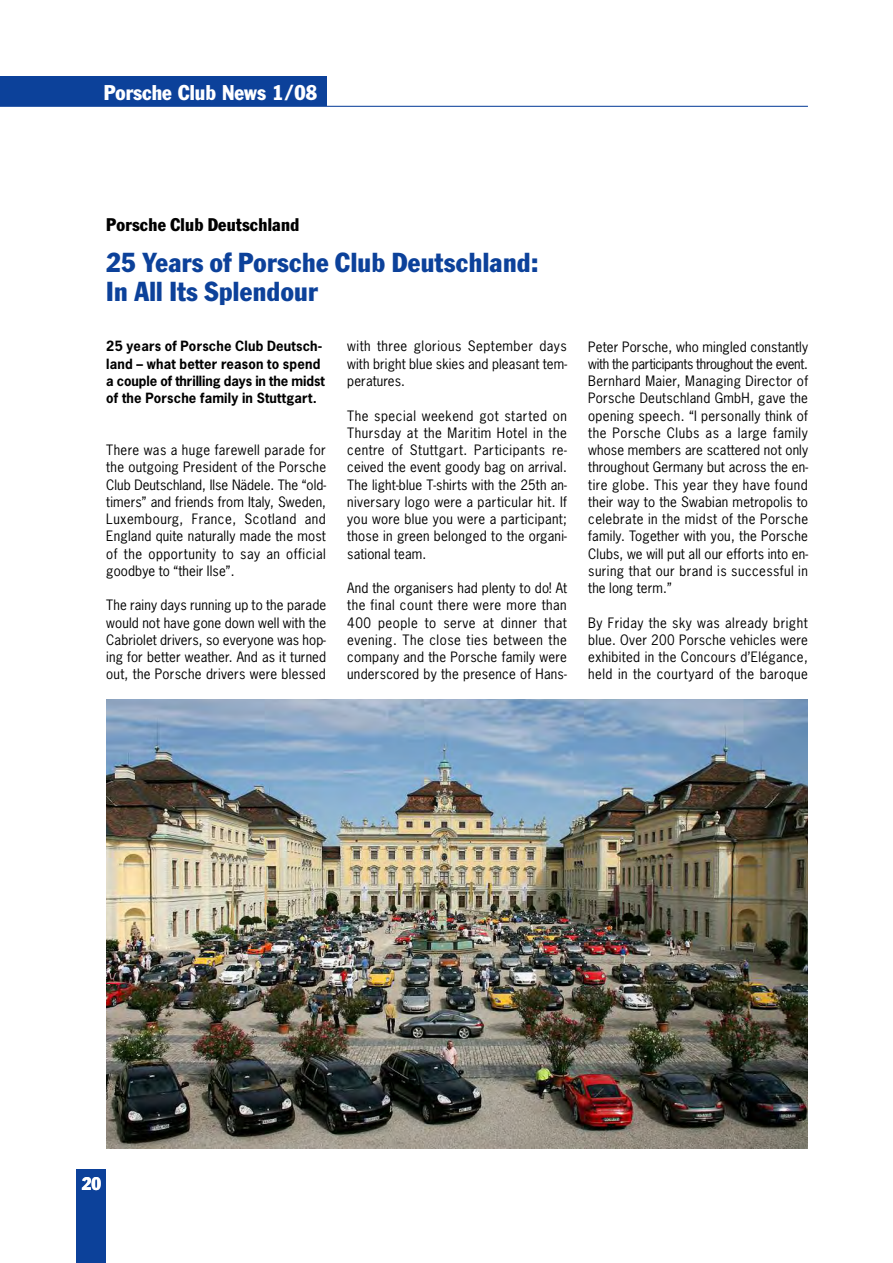
<style>
.page{position:relative;width:893px;height:1263px;background:#fff}
.page>*{position:absolute;margin:0;border:0;box-sizing:border-box;transform-origin:0 0}
.t1{font:condensed 27px/29.2px "Franklin Gothic";letter-spacing:.015em;color:#0c419a}
.t2{font:condensed 21px "Franklin Gothic";color:#fff}
.t3{font:condensed 18px "Franklin Gothic";letter-spacing:.015em;color:#000}
.t4{font:condensed 18px "Franklin Gothic";color:#fff}
.t5{font:13.5px/17.2px "News Gothic";letter-spacing:.02em;color:#000;text-align:justify}
.t6{font:700 13.35px/17.2px "News Gothic";letter-spacing:.015em;color:#000}
</style>
<div class="page">
<div style="left:0;top:77px;width:326px;height:29px;background:#0c419a"></div>
<div style="left:77px;top:1169px;width:29px;height:94px;background:#0c419a"></div>
<hr style="left:0;top:106px;width:808px;height:1px;background:#0c419a">
<img style="left:106px;top:699px;width:702px;height:449px">
<h2 class="t2" style="left:104px;top:85px;width:215px">Porsche Club News 1/08</h2>
<h3 class="t3" style="left:106px;top:218px;width:195px">Porsche Club Deutschland</h3>
<h1 class="t1" style="left:106px;top:250px;width:433px">25 Years of Porsche Club Deutschland:<br>In All Its Splendour</h1>
<p class="t6" style="left:106px;top:338px;width:220px">25 years of Porsche Club Deutsch&shy;land – what better reason to spend a couple of thrilling days in the midst of the Porsche family in Stuttgart.</p>
<p class="t5" style="left:106px;top:442px;width:221px">There was a huge farewell parade for the outgoing President of the Porsche Club Deutschland, Ilse Nädele. The “old&shy;timers” and friends from Italy, Sweden, Luxembourg, France, Scotland and England quite naturally made the most of the opportunity to say an official goodbye to “their Ilse”.</p>
<p class="t5" style="left:106px;top:597px;width:221px">The rainy days running up to the parade would not have gone down well with the Cabriolet drivers, so everyone was hop&shy;ing for better weather. And as it turned out, the Porsche drivers were blessed</p>
<p class="t5" style="left:347px;top:338px;width:221px">with three glorious September days with bright blue skies and pleasant tem&shy;peratures.</p>
<p class="t5" style="left:347px;top:407px;width:221px">The special weekend got started on Thursday at the Maritim Hotel in the centre of Stuttgart. Participants re&shy;ceived the event goody bag on arrival.<br>The light-blue T-shirts with the 25th an&shy;niversary logo were a particular hit. If you wore blue you were a participant; those in green belonged to the organi&shy;sational team.</p>
<p class="t5" style="left:347px;top:580px;width:221px">And the organisers had plenty to do! At the final count there were more than 400 people to serve at dinner that evening. The close ties between the company and the Porsche family were underscored by the presence of Hans-</p>
<p class="t5" style="left:588px;top:338px;width:221px">Peter Porsche, who mingled constantly with the participants throughout the event.<br>Bernhard Maier, Managing Director of Porsche Deutschland GmbH, gave the opening speech. “I personally think of the Porsche Clubs as a large family whose members are scattered not only throughout Germany but across the en&shy;tire globe. This year they have found their way to the Swabian metropolis to celebrate in the midst of the Porsche family. Together with you, the Porsche Clubs, we will put all our efforts into en&shy;suring that our brand is successful in the long term.”</p>
<p class="t5" style="left:588px;top:614px;width:221px">By Friday the sky was already bright blue. Over 200 Porsche vehicles were exhibited in the Concours d’Elégance, held in the courtyard of the baroque</p>
<h3 class="t4" style="left:82px;top:1177px;width:21px">20</h3>
</div>
